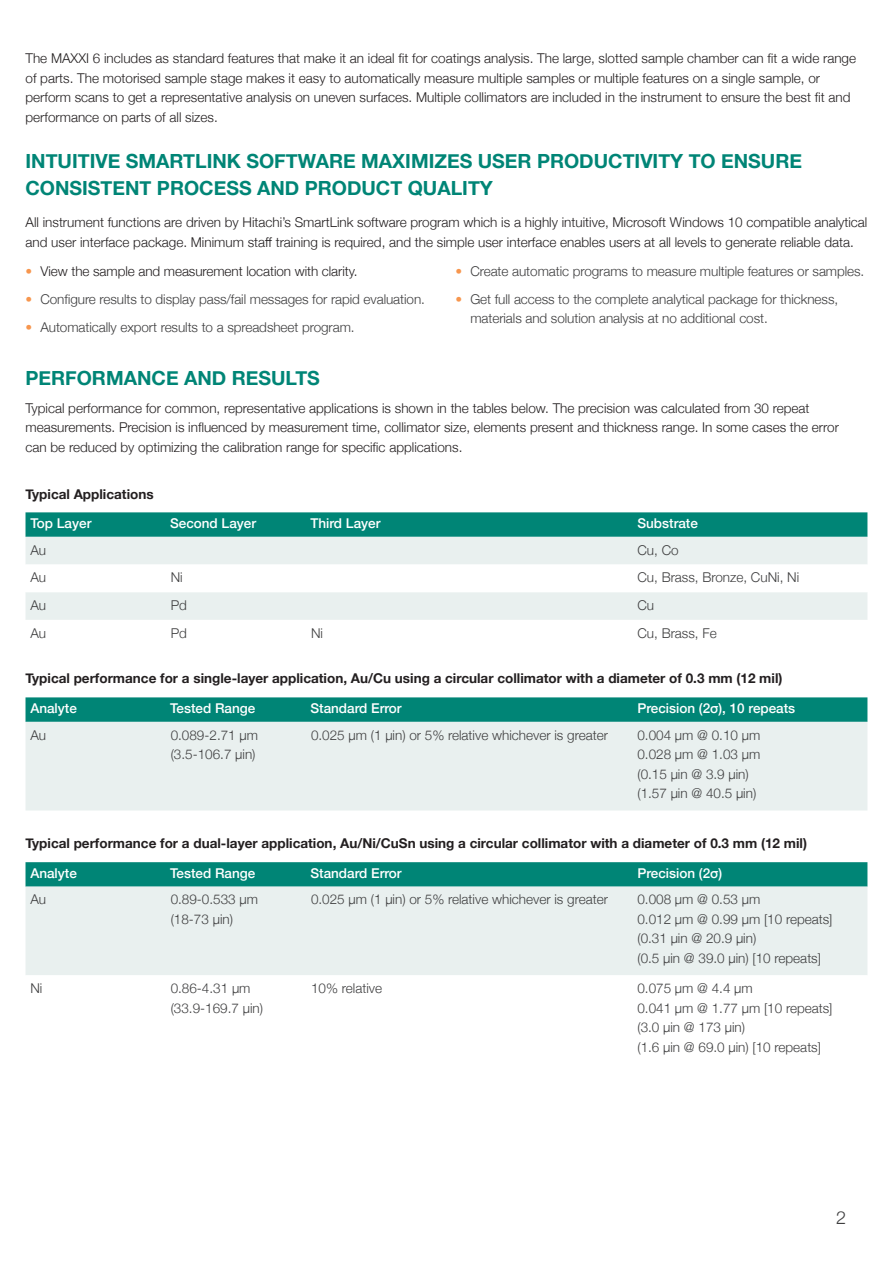
<style>
.page{position:relative;width:893px;height:1263px;background:#fff}
.page>*{position:absolute;margin:0;border:0;box-sizing:border-box;transform-origin:0 0}
.t1{font:700 19.5px/27px "Helvetica Neue";color:#008576}
.t2{font:300 18px "Helvetica Neue";color:#3e3e3f}
.t3{font:300 13.5px/19.5px "Helvetica Neue";color:#231f20}
.t4{font:300 13.5px/19.5px "Helvetica Neue";letter-spacing:-.005em;color:#3e3e3f}
.t5{font:700 13.5px "Helvetica Neue";color:#231f20}
.t6{font:500 13.5px "Helvetica Neue";color:#fff}
</style>
<div class="page">
<svg style="left:26px;top:512px;width:841px;height:25px;background:#068879"></svg>
<div style="left:26px;top:537px;width:841px;height:27px;background:#e9f0ef"></div>
<div style="left:26px;top:592px;width:841px;height:28px;background:#e9f0ef"></div>
<svg style="left:26px;top:697px;width:841px;height:25px;background:#068879"></svg>
<div style="left:26px;top:722px;width:841px;height:88px;background:#e9f0ef"></div>
<svg style="left:26px;top:862px;width:841px;height:25px;background:#078879"></svg>
<div style="left:26px;top:887px;width:841px;height:88px;background:#e9f0ef"></div>
<p class="t3" style="left:26px;top:47px;width:832px">The MAXXI 6 includes as standard features that make it an ideal fit for coatings analysis. The large, slotted sample chamber can fit a wide range of parts. The motorised sample stage makes it easy to automatically measure multiple samples or multiple features on a single sample, or perform scans to get a representative analysis on uneven surfaces. Multiple collimators are included in the instrument to ensure the best fit and performance on parts of all sizes.</p>
<h1 class="t1" style="left:26px;top:148px;width:778px">INTUITIVE SMARTLINK SOFTWARE MAXIMIZES USER PRODUCTIVITY TO ENSURE<br>CONSISTENT PROCESS AND PRODUCT QUALITY</h1>
<p class="t3" style="left:26px;top:212px;width:843px">All instrument functions are driven by Hitachi’s SmartLink software program which is a highly intuitive, Microsoft Windows 10 compatible analytical and user interface package. Minimum staff training is required, and the simple user interface enables users at all levels to generate reliable data.</p>
<p class="t3" style="left:40px;top:260px;width:319px">View the sample and measurement location with clarity.</p>
<p class="t4" style="left:40px;top:284px;width:386px;line-height:28px">Configure results to display pass/fail messages for rapid evaluation.<br>Automatically export results to a spreadsheet program.</p>
<p class="t4" style="left:470px;top:256px;width:395px;line-height:28px">Create automatic programs to measure multiple features or samples.<br>Get full access to the complete analytical package for thickness,</p>
<p class="t4" style="left:470px;top:308px;width:299px">materials and solution analysis at no additional cost.</p>
<h1 class="t1" style="left:26px;top:365px;width:296px">PERFORMANCE AND RESULTS</h1>
<p class="t3" style="left:26px;top:397px;width:815px">Typical performance for common, representative applications is shown in the tables below. The precision was calculated from 30 repeat measurements. Precision is influenced by measurement time, collimator size, elements present and thickness range. In some cases the error can be reduced by optimizing the calibration range for specific applications.</p>
<p class="t5" style="left:26px;top:484px;width:130px">Typical Applications</p>
<p class="t6" style="left:30px;top:512px;width:63px">Top Layer</p>
<p class="t6" style="left:170px;top:512px;width:88px">Second Layer</p>
<p class="t6" style="left:310px;top:512px;width:72px">Third Layer</p>
<p class="t6" style="left:637px;top:512px;width:62px">Substrate</p>
<p class="t4" style="left:30px;top:539px;width:17px">Au</p>
<p class="t4" style="left:637px;top:539px;width:43px">Cu, Co</p>
<p class="t4" style="left:30px;top:567px;width:17px">Au</p>
<p class="t4" style="left:171px;top:567px;width:14px">Ni</p>
<p class="t4" style="left:637px;top:567px;width:163px">Cu, Brass, Bronze, CuNi, Ni</p>
<p class="t4" style="left:30px;top:594px;width:17px">Au</p>
<p class="t4" style="left:171px;top:594px;width:18px">Pd</p>
<p class="t4" style="left:637px;top:594px;width:18px">Cu</p>
<p class="t4" style="left:30px;top:622px;width:17px">Au</p>
<p class="t4" style="left:171px;top:622px;width:18px">Pd</p>
<p class="t4" style="left:311px;top:622px;width:14px">Ni</p>
<p class="t4" style="left:637px;top:622px;width:81px">Cu, Brass, Fe</p>
<p class="t5" style="left:26px;top:667px;width:758px">Typical performance for a single-layer application, Au/Cu using a circular collimator with a diameter of 0.3 mm (12 mil)</p>
<p class="t6" style="left:30px;top:697px;width:48px">Analyte</p>
<p class="t6" style="left:170px;top:697px;width:87px">Tested Range</p>
<p class="t6" style="left:310px;top:697px;width:93px">Standard Error</p>
<p class="t6" style="left:637px;top:697px;width:159px">Precision (2σ), 10 repeats</p>
<p class="t4" style="left:30px;top:724px;width:17px">Au</p>
<p class="t4" style="left:171px;top:724px;width:89px">0.089-2.71 μm (3.5-106.7 μin)</p>
<p class="t4" style="left:311px;top:724px;width:298px">0.025 μm (1 μin) or 5% relative whichever is greater</p>
<p class="t4" style="left:637px;top:724px;width:124px">0.004 μm @ 0.10 μm<br>0.028 μm @ 1.03 μm (0.15 μin @ 3.9 μin) (1.57 μin @ 40.5 μin)</p>
<p class="t5" style="left:26px;top:832px;width:783px">Typical performance for a dual-layer application, Au/Ni/CuSn using a circular collimator with a diameter of 0.3 mm (12 mil)</p>
<p class="t6" style="left:30px;top:862px;width:48px">Analyte</p>
<p class="t6" style="left:170px;top:862px;width:87px">Tested Range</p>
<p class="t6" style="left:310px;top:862px;width:93px">Standard Error</p>
<p class="t6" style="left:637px;top:862px;width:86px">Precision (2σ)</p>
<p class="t4" style="left:30px;top:889px;width:17px">Au</p>
<p class="t4" style="left:171px;top:889px;width:89px">0.89-0.533 μm (18-73 μin)</p>
<p class="t4" style="left:311px;top:889px;width:298px">0.025 μm (1 μin) or 5% relative whichever is greater</p>
<p class="t4" style="left:637px;top:889px;width:197px">0.008 μm @ 0.53 μm<br>0.012 μm @ 0.99 μm [10 repeats] (0.31 μin @ 20.9 μin)<br>(0.5 μin @ 39.0 μin) [10 repeats]</p>
<p class="t4" style="left:30px;top:977px;width:14px">Ni</p>
<p class="t4" style="left:171px;top:977px;width:94px">0.86-4.31 μm (33.9-169.7 μin)</p>
<p class="t4" style="left:311px;top:977px;width:73px">10% relative</p>
<p class="t4" style="left:637px;top:977px;width:197px">0.075 μm @ 4.4 μm<br>0.041 μm @ 1.77 μm [10 repeats] (3.0 μin @ 173 μin)<br>(1.6 μin @ 69.0 μin) [10 repeats]</p>
<h2 class="t2" style="left:836px;top:1203px;width:12px">2</h2>
</div>
